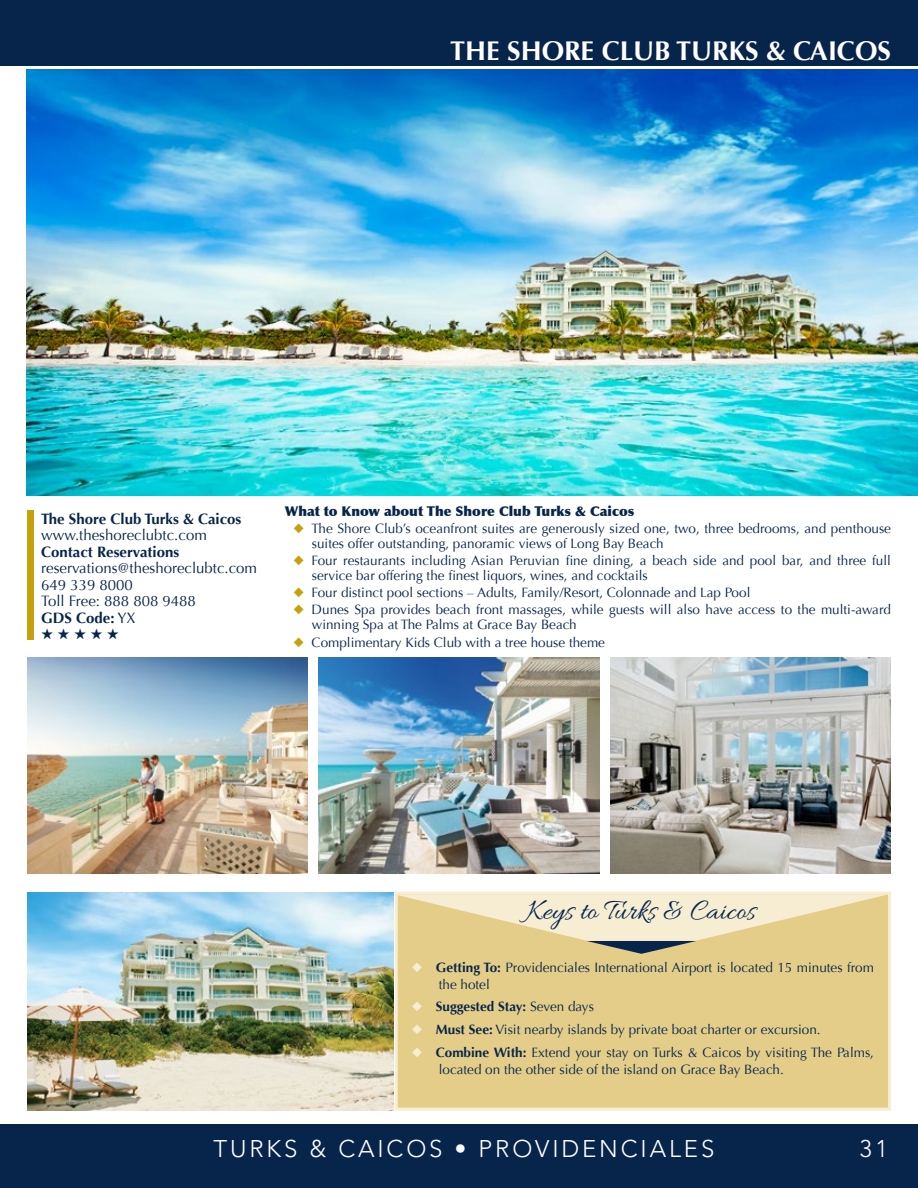
<style>
.page{position:relative;width:918px;height:1188px;background:#fff}
.page>*{position:absolute;margin:0;border:0;box-sizing:border-box;transform-origin:0 0}
.t1{font:30px "Allura";color:#07254b}
.t2{font:700 27px "Optima";color:#fff}
.t3{font:300 24px "Avenir";letter-spacing:.12em;color:#fff}
.t4{font:15px/16.5px "Optima";color:#07254b}
.t5{font:700 15px "Optima";color:#07254b}
.t6{font:15px "Zapf Dingbats ITC";color:#07254b}
.t7{font:13.5px/15px "Optima";color:#07254b}
.t8{font:900 13.5px "Optima";color:#07254b}
.t9{font:700 13.5px "Optima";color:#07254b}
.s1{font-weight:700}
.s2{color:#c5a20c}
.s3{color:#f7edd2}
.s4{font-weight:400}
</style>
<div class="page">
<div style="left:395px;top:892px;width:496px;height:219px;background:#e4cd89;border:3px solid #f7edd2"></div>
<img style="left:26px;top:69px;width:892px;height:426px">
<img style="left:27px;top:657px;width:281px;height:216px">
<img style="left:319px;top:657px;width:280px;height:216px">
<img style="left:610px;top:657px;width:281px;height:216px">
<img style="left:27px;top:893px;width:366px;height:218px">
<div style="left:0;top:0;width:918px;height:67px;background:#07254b"></div>
<div style="left:0;top:1124px;width:918px;height:64px;background:#07254b"></div>
<div style="left:27px;top:510px;width:7px;height:129px;background:#c5a20c"></div>
<svg style="left:395px;top:894px;width:493px;height:60px"></svg>
<hr style="left:0;top:66px;width:918px;height:3px;background:#fff">
<h2 class="t2" style="left:450px;top:35px;width:442px">THE SHORE CLUB TURKS &amp; CAICOS</h2>
<p class="t5" style="left:41px;top:510px;width:202px">The Shore Club Turks &amp; Caicos</p>
<p class="t4" style="left:41px;top:527px;width:167px">www.theshoreclubtc.com</p>
<p class="t5" style="left:41px;top:543px;width:139px">Contact Reservations</p>
<p class="t4" style="left:41px;top:560px;width:217px">reservations@theshoreclubtc.com<br>649 339 8000<br>Toll Free: 888 808 9488<br><span class="s1">GDS Code:</span> YX</p>
<p class="t6" style="left:41px;top:627px;width:79px">★ ★ ★ ★ ★</p>
<p class="t8" style="left:285px;top:503px;width:351px">What to Know about The Shore Club Turks &amp; Caicos</p>
<p class="t7" style="left:312px;top:521px;width:581px;text-indent:-18px"><span class="s2">◆</span> The Shore Club’s oceanfront suites are generously sized one, two, three bedrooms, and penthouse suites offer outstanding, panoramic views of Long Bay Beach</p>
<p class="t7" style="left:312px;top:553px;width:581px;text-indent:-18px"><span class="s2">◆</span> Four restaurants including Asian Peruvian fine dining, a beach side and pool bar, and three full service bar offering the finest liquors, wines, and cocktails</p>
<p class="t7" style="left:294px;top:585px;width:458px"><span class="s2">◆</span> Four distinct pool sections – Adults, Family/Resort, Colonnade and Lap Pool</p>
<p class="t7" style="left:312px;top:602px;width:581px;text-indent:-18px"><span class="s2">◆</span> Dunes Spa provides beach front massages, while guests will also have access to the multi-award winning Spa at The Palms at Grace Bay Beach</p>
<p class="t7" style="left:294px;top:635px;width:313px"><span class="s2">◆</span> Complimentary Kids Club with a tree house theme</p>
<h1 class="t1" style="left:526px;top:894px;width:231px">Keys to Turks &amp; Caicos</h1>
<p class="t7" style="left:439px;top:959px;width:437px;line-height:16.5px;text-indent:-27px"><span class="s3">◆</span> <span class="s1">Getting To:</span> Providenciales International Airport is located 15 minutes from the hotel</p>
<p class="t9" style="left:412px;top:999px;width:184px"><span class="s3">◆</span> Suggested Stay: <span class="s4">Seven days</span></p>
<p class="t7" style="left:412px;top:1023px;width:410px"><span class="s3">◆</span> <span class="s1">Must See:</span> Visit nearby islands by private boat charter or excursion.</p>
<p class="t7" style="left:439px;top:1045px;width:437px;line-height:16.5px;text-indent:-27px"><span class="s3">◆</span> <span class="s1">Combine With:</span> Extend your stay on Turks &amp; Caicos by visiting The Palms, located on the other side of the island on Grace Bay Beach.</p>
<h3 class="t3" style="left:213px;top:1134px;width:502px">TURKS &amp; CAICOS • PROVIDENCIALES</h3>
<h3 class="t3" style="left:859px;top:1134px;width:30px">31</h3>
</div>
